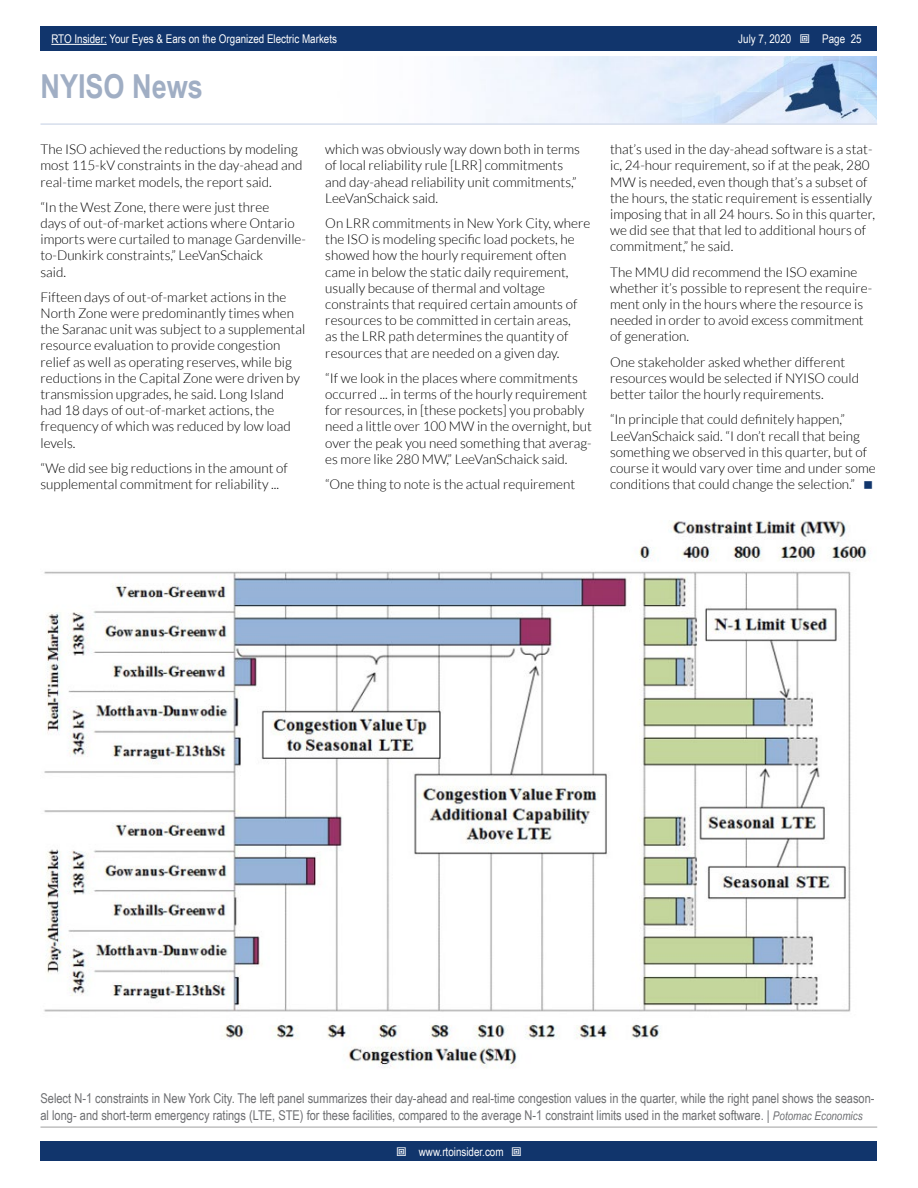
<style>
.page{position:relative;width:918px;height:1188px;background:#fff}
.page>*{position:absolute;margin:0;border:0;box-sizing:border-box;transform-origin:0 0}
.t1{font:700 33px "Arial Narrow";color:#a0aec4}
.t2{font:300 13.5px/16.2px "Lato";color:#000}
.t3{font:13.5px/16.2px "Arial Narrow";color:#6d6e71}
.t4{font:12px "Arial Narrow";color:#fff}
.s1{font-style:italic;font-size:12px}
</style>
<div class="page">
<div style="left:41px;top:1142px;width:836px;height:19px;background:#11356c"></div>
<div style="left:41px;top:27px;width:836px;height:24px;background:#11356c"></div>
<hr style="left:51px;top:44px;width:56px;height:1px;background:#fff">
<img style="left:474px;top:56px;width:403px;height:67px">
<hr style="left:40px;top:123px;width:837px;height:2px;background:#d6deec">
<hr style="left:40px;top:1126px;width:837px;height:2px;background:#bfbfbf">
<img style="left:44px;top:521px;width:825px;height:547px">
<div style="left:716px;top:1032px;width:175px;height:52px;background:#fff"></div>
<p class="t4" style="left:51px;top:30px;width:287px">RTO Insider: Your Eyes &amp; Ears on the Organized Electric Markets</p>
<p class="t4" style="left:738px;top:30px;width:55px">July 7, 2020</p>
<p class="t4" style="left:822px;top:30px;width:41px">Page 25</p>
<h1 class="t1" style="left:40px;top:61px;width:164px">NYISO News</h1>
<p class="t2" style="left:40px;top:141px;width:263px">The ISO achieved the reductions by modeling most 115-kV constraints in the day-ahead and real-time market models, the report said.</p>
<p class="t2" style="left:40px;top:199px;width:267px">“In the West Zone, there were just three<br>days of out-of-market actions where Ontario imports were curtailed to manage Gardenville&shy;to-Dunkirk constraints,” LeeVanSchaick<br>said.</p>
<p class="t2" style="left:40px;top:289px;width:266px">Fifteen days of out-of-market actions in the North Zone were predominantly times when the Saranac unit was subject to a supplemental resource evaluation to provide congestion relief as well as operating reserves, while big reductions in the Capital Zone were driven by transmission upgrades, he said. Long Island had 18 days of out-of-market actions, the frequency of which was reduced by low load levels.</p>
<p class="t2" style="left:40px;top:460px;width:249px">“We did see big reductions in the amount of supplemental commitment for reliability ...</p>
<p class="t2" style="left:325px;top:141px;width:256px">which was obviously way down both in terms of local reliability rule [LRR] commitments and day-ahead reliability unit commitments,” LeeVanSchaick said.</p>
<p class="t2" style="left:325px;top:215px;width:266px">On LRR commitments in New York City, where the ISO is modeling specific load pockets, he showed how the hourly requirement often came in below the static daily requirement, usually because of thermal and voltage constraints that required certain amounts of resources to be committed in certain areas,<br>as the LRR path determines the quantity of resources that are needed on a given day.</p>
<p class="t2" style="left:325px;top:370px;width:268px">“If we look in the places where commitments occurred ... in terms of the hourly requirement for resources, in [these pockets] you probably need a little over 100 MW in the overnight, but over the peak you need something that averag&shy;es more like 280 MW,” LeeVanSchaick said.</p>
<p class="t2" style="left:325px;top:476px;width:251px">“One thing to note is the actual requirement</p>
<p class="t2" style="left:610px;top:141px;width:266px">that’s used in the day-ahead software is a stat&shy;ic, 24-hour requirement, so if at the peak, 280<br>MW is needed, even though that’s a subset of the hours, the static requirement is essentially imposing that in all 24 hours. So in this quarter, we did see that that led to additional hours of commitment,” he said.</p>
<p class="t2" style="left:610px;top:264px;width:264px">The MMU did recommend the ISO examine whether it’s possible to represent the require&shy;ment only in the hours where the resource is needed in order to avoid excess commitment of generation.</p>
<p class="t2" style="left:610px;top:354px;width:250px">One stakeholder asked whether different resources would be selected if NYISO could better tailor the hourly requirements.</p>
<p class="t2" style="left:610px;top:411px;width:267px">“In principle that could definitely happen,” LeeVanSchaick said. “I don’t recall that being something we observed in this quarter, but of course it would vary over time and under some conditions that could change the selection.”</p>
<p class="t3" style="left:40px;top:1090px;width:836px">Select N-1 constraints in New York City. The left panel summarizes their day-ahead and real-time congestion values in the quarter, while the right panel shows the season&shy;al long- and short-term emergency ratings (LTE, STE) for these facilities, compared to the average N-1 constraint limits used in the market software. | <span class="s1">Potomac Economics</span></p>
<p class="t4" style="left:419px;top:1143px;width:86px">www.rtoinsider.com</p>
</div>
